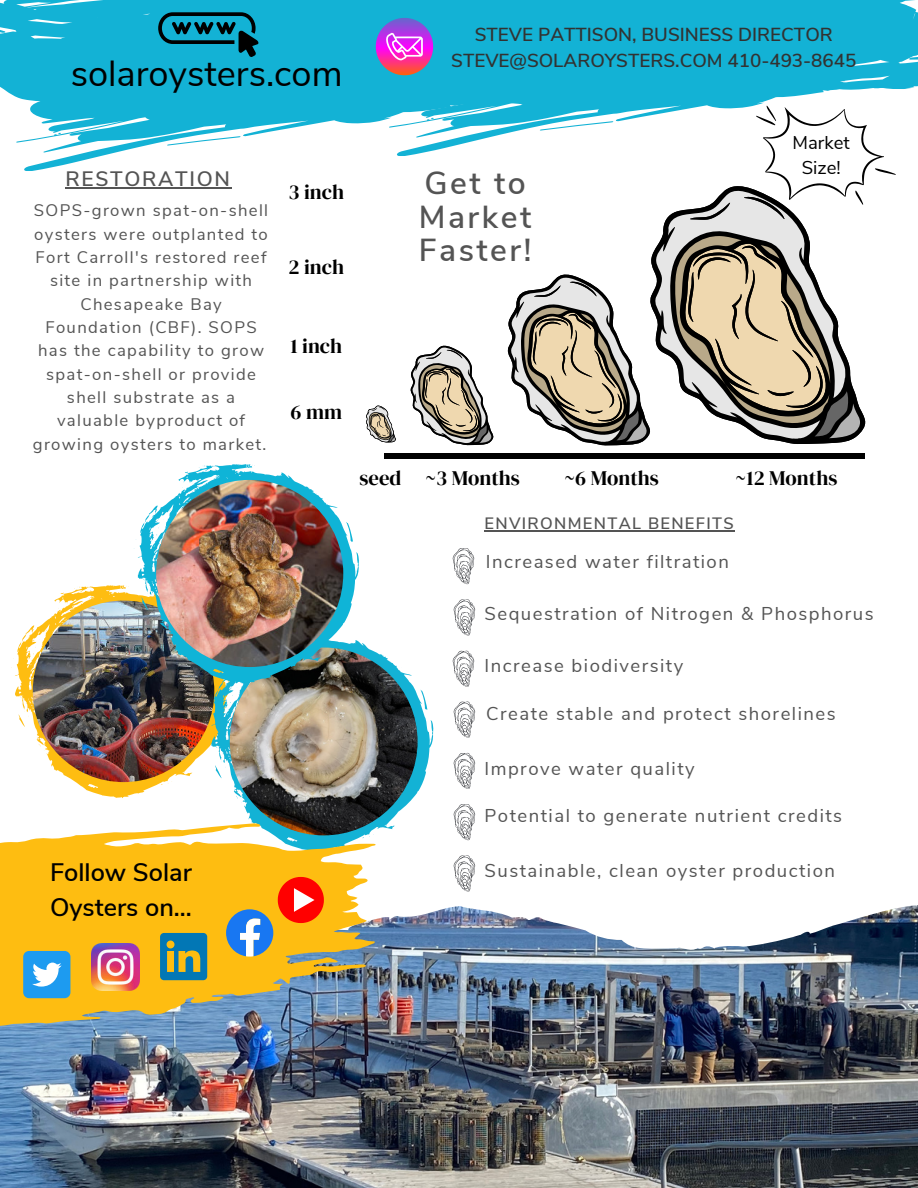
<style>
.page{position:relative;width:918px;height:1188px;background:#fff}
.page>*{position:absolute;margin:0;border:0;box-sizing:border-box;transform-origin:0 0}
.t1{font:36.15px "Nunito Sans";color:#000}
.t2{font:600 31.8px/33.6px "Nunito Sans";letter-spacing:.08em;color:#545454}
.t3{font:600 25.2px "Nunito Sans";color:#000}
.t4{font:600 20.85px "Nunito Sans";letter-spacing:.08em;color:#545454}
.t5{font:20.7px "DM Serif Display";color:#000}
.t6{font:600 18.75px/25.8px "Nunito Sans";color:#323232;text-align:center}
.t7{font:18.6px "Nunito Sans";letter-spacing:.08em;color:#545454}
.t8{font:18.45px/25.5px "Nunito Sans";color:#000;text-align:center}
.t9{font:16.65px/23.2px "Nunito Sans";letter-spacing:.08em;color:#545454;text-align:center}
.t10{font:600 16.5px "Nunito Sans";letter-spacing:.08em;color:#545454}
</style>
<div class="page">
<svg style="left:0;top:0;width:289px;height:171px;fill:#13b2d5"></svg>
<svg style="left:167px;top:136px;width:74px;height:10px"></svg>
<svg style="left:289px;top:0;width:629px;height:156px;fill:#13b2d5"></svg>
<svg style="left:343px;top:12px;width:6px;height:3px"></svg>
<svg style="left:540px;top:121px;width:73px;height:10px"></svg>
<svg style="left:507px;top:274px;width:140px;height:171px"></svg>
<svg style="left:647px;top:186px;width:219px;height:258px"></svg>
<svg style="left:654px;top:187px;width:192px;height:252px"></svg>
<svg style="left:675px;top:235px;width:186px;height:203px"></svg>
<svg style="left:690px;top:202px;width:40px;height:18px"></svg>
<svg style="left:410px;top:345px;width:84px;height:100px"></svg>
<div style="left:385px;top:453px;width:480px;height:6px;background:#000"></div>
<svg style="left:366px;top:405px;width:30px;height:37px"></svg>
<svg style="left:744px;top:106px;width:152px;height:113px"></svg>
<svg style="left:11px;top:585px;width:196px;height:213px"></svg>
<img style="left:33px;top:601px;width:181px;height:181px;border-radius:50%">
<svg style="left:207px;top:642px;width:226px;height:187px"></svg>
<img style="left:230px;top:648px;width:188px;height:187px;border-radius:50%">
<svg style="left:453px;top:548px;width:21px;height:36px"></svg>
<svg style="left:454px;top:599px;width:21px;height:36px"></svg>
<svg style="left:453px;top:651px;width:21px;height:36px"></svg>
<svg style="left:454px;top:702px;width:21px;height:36px"></svg>
<svg style="left:454px;top:753px;width:21px;height:36px"></svg>
<svg style="left:454px;top:804px;width:21px;height:36px"></svg>
<svg style="left:454px;top:856px;width:21px;height:35px"></svg>
<img style="left:0;top:905px;width:918px;height:283px">
<img style="left:0;top:823px;width:376px;height:235px">
<svg style="left:160px;top:933px;width:47px;height:47px"></svg>
<div style="left:23px;top:951px;width:47px;height:47px;background:#1d9bf0;border-radius:6px"></div>
<svg style="left:32px;top:963px;width:30px;height:24px"></svg>
<img style="left:92px;top:943px;width:47px;height:48px">
<svg style="left:376px;top:18px;width:57px;height:57px"></svg>
<svg style="left:158px;top:12px;width:101px;height:45px"></svg>
<img style="left:134px;top:464px;width:225px;height:220px">
<img style="left:156px;top:480px;width:187px;height:187px;border-radius:50%">
<svg style="left:226px;top:877px;width:98px;height:80px"></svg>
<hr style="left:485px;top:530px;width:250px;height:1px;background:#545454">
<hr style="left:66px;top:187px;width:166px;height:1px;background:#545454">
<h1 class="t1" style="left:71px;top:47px;width:273px">solaroysters.com</h1>
<p class="t6" style="left:451px;top:20px;width:407px">STEVE PATTISON, BUSINESS DIRECTOR<br>STEVE@SOLAROYSTERS.COM 410-493-8645</p>
<p class="t4" style="left:66px;top:164px;width:166px">RESTORATION</p>
<h2 class="t2" style="left:419px;top:164px;width:114px">Get to<br>Market<br>Faster!</h2>
<p class="t5" style="left:289px;top:180px;width:57px">3 inch</p>
<p class="t9" style="left:33px;top:198px;width:237px">SOPS-grown spat-on-shell oysters were outplanted to<br>Fort Carroll's restored reef site in partnership with<br>Chesapeake Bay<br>Foundation (CBF). SOPS has the capability to grow spat-on-shell or provide shell substrate as a valuable byproduct of growing oysters to market.</p>
<p class="t5" style="left:289px;top:256px;width:57px">2 inch</p>
<p class="t5" style="left:290px;top:334px;width:53px">1 inch</p>
<p class="t5" style="left:291px;top:400px;width:53px">6 mm</p>
<p class="t8" style="left:793px;top:128px;width:59px">Market<br>Size!</p>
<p class="t5" style="left:360px;top:467px;width:43px">seed</p>
<p class="t5" style="left:425px;top:467px;width:96px">~3 Months</p>
<p class="t5" style="left:735px;top:467px;width:104px">~12 Months</p>
<p class="t5" style="left:564px;top:467px;width:96px">~6 Months</p>
<p class="t10" style="left:485px;top:511px;width:251px">ENVIRONMENTAL BENEFITS</p>
<p class="t7" style="left:486px;top:548px;width:245px">Increased water filtration</p>
<p class="t7" style="left:485px;top:600px;width:391px">Sequestration of Nitrogen &amp; Phosphorus</p>
<p class="t7" style="left:485px;top:652px;width:200px">Increase biodiversity</p>
<p class="t7" style="left:486px;top:700px;width:351px">Create stable and protect shorelines</p>
<p class="t7" style="left:485px;top:755px;width:212px">Improve water quality</p>
<p class="t7" style="left:485px;top:802px;width:359px">Potential to generate nutrient credits</p>
<h3 class="t3" style="left:50px;top:854px;width:143px">Follow Solar</h3>
<p class="t7" style="left:485px;top:856px;width:352px">Sustainable, clean oyster production</p>
<h3 class="t3" style="left:50px;top:889px;width:143px">Oysters on...</h3>
</div>
